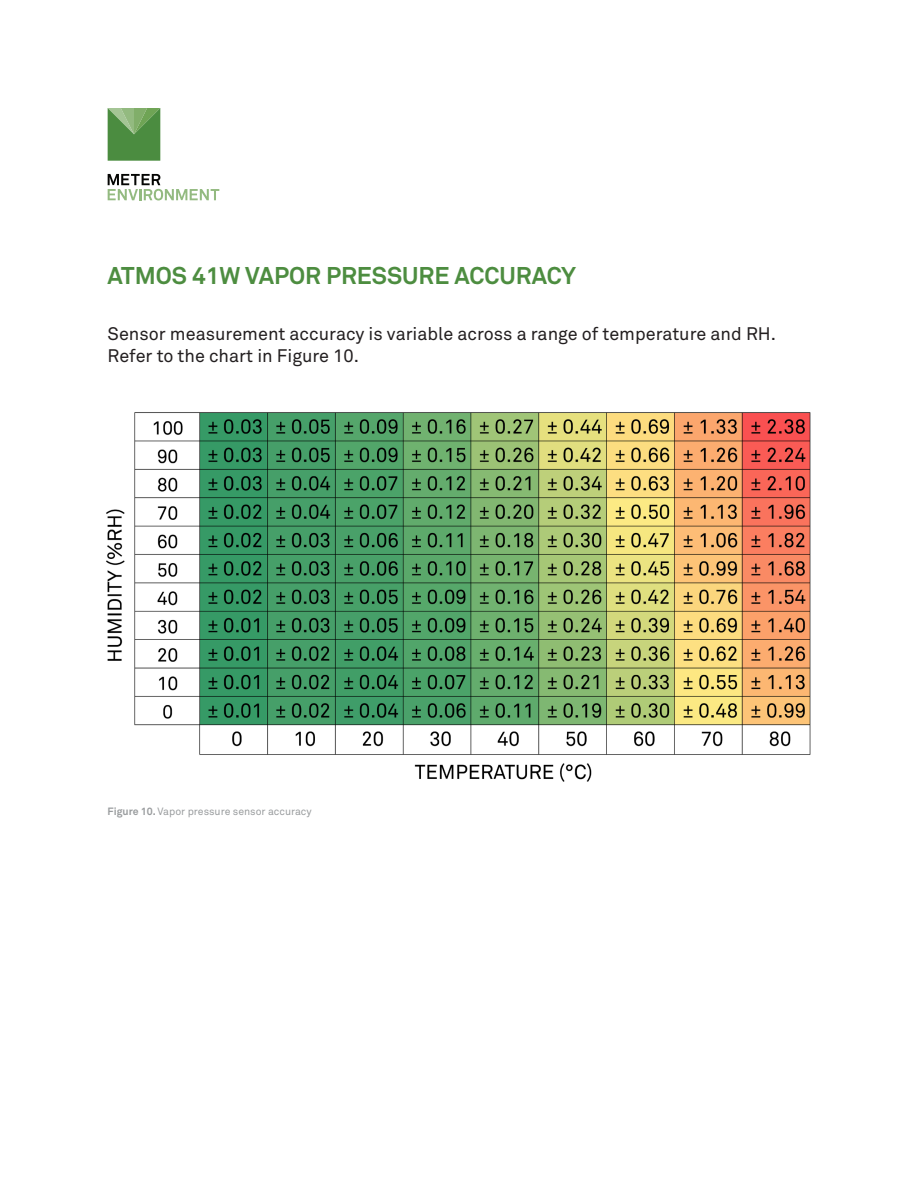
<style>
.page{position:relative;width:918px;height:1188px;background:#fff}
.page>*{position:absolute;margin:0;border:0;box-sizing:border-box;transform-origin:0 0}
.t1{font:700 24px "Akkurat";color:#4d8d40}
.bod{font:18px/21.6px "Akkurat Pro";color:#231f20}
.t2{font:10.5px "Akkurat Pro";color:#999c9e}
.s1{font-weight:700}
</style>
<div class="page">
<img style="left:106px;top:412px;width:705px;height:370px">
<svg style="left:108px;top:108px;width:52px;height:53px;background:#5c974f"></svg>
<svg style="left:108px;top:174px;width:111px;height:26px"></svg>
<p class="t1" style="left:108px;top:261px;width:470px">ATMOS 41W VAPOR PRESSURE ACCURACY</p>
<p class="bod" style="left:108px;top:323px;width:670px">Sensor measurement accuracy is variable across a range of temperature and RH.<br>Refer to the chart in Figure 10.</p>
<p class="t2" style="left:108px;top:806px;width:206px"><span class="s1">Figure 10.</span> Vapor pressure sensor accuracy</p>
</div>
